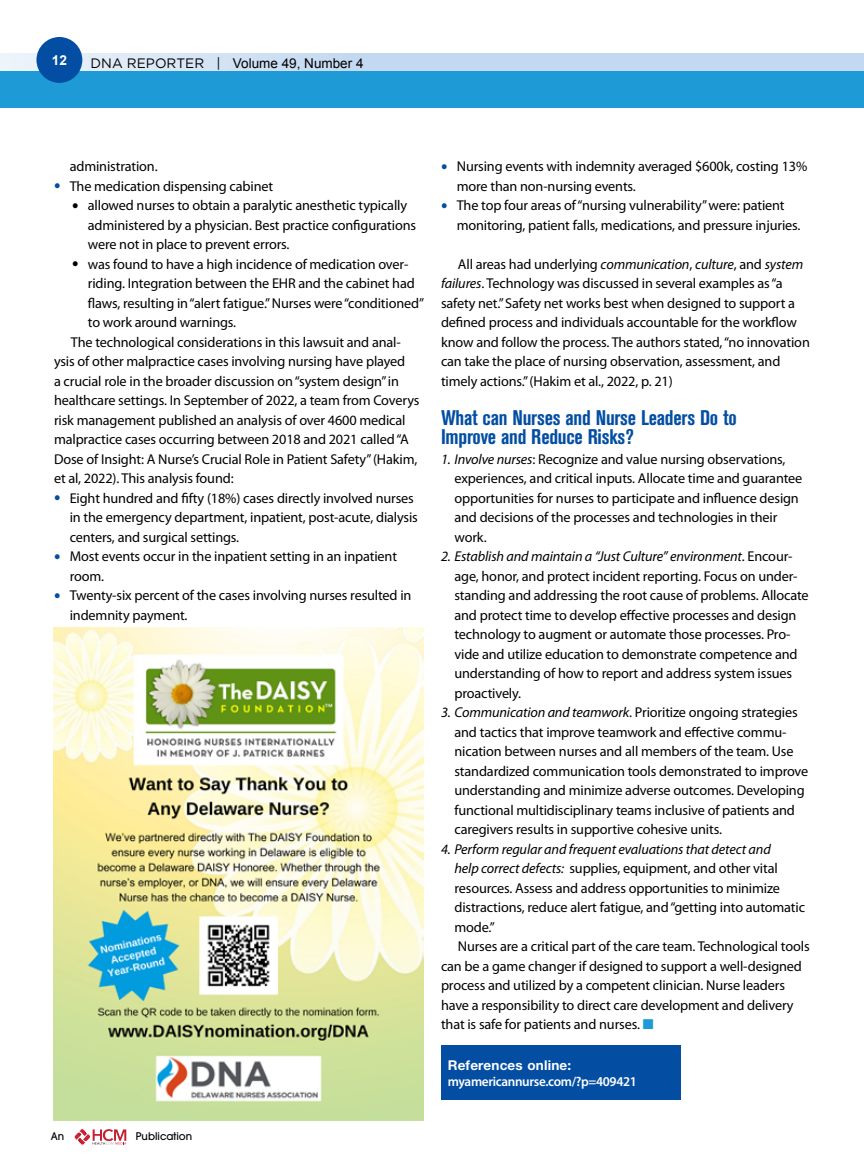
<style>
.page{position:relative;width:864px;height:1175px;background:#fff}
.page>*{position:absolute;margin:0;border:0;box-sizing:border-box;transform-origin:0 0}
.t1{font:700 condensed 21px/19.5px "Akzidenz Grotesk BE";letter-spacing:-.01em;color:#034ea2}
.t2{font:14.25px/19.5px "Myriad Pro";letter-spacing:-.01em;color:#000}
.t3{font:italic 14.25px "Myriad Pro";letter-spacing:-.01em;color:#000}
.t4{font:700 13.65px "Arial";color:#fff}
.t5{font:600 13.5px "Myriad Pro";letter-spacing:-.025em;color:#fff}
.t6{font:13.5px "Arial";color:#000}
.t7{font:700 13.5px "Helvetica Neue LT Std";letter-spacing:.015em;color:#fff}
.t8{font:500 10.5px "Avant Garde";color:#000}
.s1{font-family:"Gotham";font-size:13.65px}
.s2{font-size:24px;color:#034ea2}
.s3{font-size:24px}
.s4{font-style:italic}
.s5{color:#1e9ad6}
</style>
<div class="page">
<div style="left:0;top:71px;width:864px;height:36px;background:#1e9ad6"></div>
<svg style="left:0;top:53px;width:864px;height:18px;background:#caddf2"></svg>
<div style="left:36px;top:37px;width:46px;height:46px;background:#034ea2;border-radius:50%"></div>
<svg style="left:74px;top:1128px;width:52px;height:17px"></svg>
<div style="left:441px;top:1046px;width:240px;height:54px;background:#034ea2"></div>
<img style="left:54px;top:628px;width:370px;height:492px">
<hr style="left:863px;top:107px;width:1px;height:1067px;background:#f2f4e5">
<p class="t4" style="left:52px;top:51px;width:17px">12</p>
<p class="t6" style="left:91px;top:54px;width:274px"><span class="s1">DNA REPORTER |</span> Volume 49, Number 4</p>
<p class="t2" style="left:70px;top:157px;width:89px">administration.</p>
<p class="t2" style="left:54px;top:176px;width:221px"><span class="s2">•</span> The medication dispensing cabinet</p>
<p class="t2" style="left:88px;top:196px;width:330px;text-indent:-16px"><span class="s3">•</span> allowed nurses to obtain a paralytic anesthetic typically administered by a physician. Best practice configurations were not in place to prevent errors.</p>
<p class="t2" style="left:72px;top:254px;width:338px"><span class="s3">•</span> was found to have a high incidence of medication over-</p>
<p class="t2" style="left:88px;top:274px;width:328px">riding. Integration between the EHR and the cabinet had</p>
<p class="t2" style="left:88px;top:293px;width:338px">flaws, resulting in “alert fatigue.” Nurses were “conditioned”</p>
<p class="t2" style="left:88px;top:313px;width:150px">to work around warnings.</p>
<p class="t2" style="left:71px;top:332px;width:331px">The technological considerations in this lawsuit and anal-</p>
<p class="t2" style="left:54px;top:352px;width:353px">ysis of other malpractice cases involving nursing have played</p>
<p class="t2" style="left:54px;top:371px;width:347px">a crucial role in the broader discussion on “system design” in</p>
<p class="t2" style="left:54px;top:391px;width:367px">healthcare settings. In September of 2022, a team from Coverys</p>
<p class="t2" style="left:54px;top:410px;width:353px">risk management published an analysis of over 4600 medical</p>
<p class="t2" style="left:54px;top:430px;width:357px">malpractice cases occurring between 2018 and 2021 called “A</p>
<p class="t2" style="left:54px;top:449px;width:365px">Dose of Insight: A Nurse’s Crucial Role in Patient Safety” (Hakim,</p>
<p class="t2" style="left:54px;top:469px;width:181px">et al, 2022). This analysis found:</p>
<p class="t2" style="left:70px;top:488px;width:350px;text-indent:-16px"><span class="s2">•</span> Eight hundred and fifty (18%) cases directly involved nurses in the emergency department, inpatient, post-acute, dialysis centers, and surgical settings.</p>
<p class="t2" style="left:70px;top:547px;width:329px;text-indent:-16px"><span class="s2">•</span> Most events occur in the inpatient setting in an inpatient room.</p>
<p class="t2" style="left:70px;top:586px;width:343px;text-indent:-16px"><span class="s2">•</span> Twenty-six percent of the cases involving nurses resulted in indemnity payment.</p>
<p class="t2" style="left:457px;top:157px;width:352px;text-indent:-16px"><span class="s2">•</span> Nursing events with indemnity averaged $600k, costing 13% more than non-nursing events.</p>
<p class="t2" style="left:457px;top:196px;width:345px;text-indent:-16px"><span class="s2">•</span> The top four areas of “nursing vulnerability” were: patient monitoring, patient falls, medications, and pressure injuries.</p>
<p class="t2" style="left:441px;top:254px;width:370px;text-indent:17px">All areas had underlying <span class="s4">communication</span>, <span class="s4">culture</span>, and <span class="s4">system failures</span>. Technology was discussed in several examples as “a safety net.” Safety net works best when designed to support a defined process and individuals accountable for the workflow know and follow the process. The authors stated, “no innovation can take the place of nursing observation, assessment, and timely actions.” (Hakim et al., 2022, p. 21)</p>
<h1 class="t1" style="left:441px;top:408px;width:297px">What can Nurses and Nurse Leaders Do to<br>Improve and Reduce Risks?</h1>
<p class="t2" style="left:454px;top:449px;width:349px;text-indent:-13px"><span class="s4">1. Involve nurses</span>: Recognize and value nursing observations, experiences, and critical inputs. Allocate time and guarantee opportunities for nurses to participate and influence design and decisions of the processes and technologies in their work.</p>
<p class="t2" style="left:454px;top:547px;width:356px;text-indent:-13px"><span class="s4">2. Establish and maintain a “Just Culture” environment</span>. Encour&shy;age, honor, and protect incident reporting. Focus on under&shy;standing and addressing the root cause of problems. Allocate and protect time to develop effective processes and design technology to augment or automate those processes. Pro&shy;vide and utilize education to demonstrate competence and understanding of how to report and address system issues proactively.</p>
<p class="t2" style="left:454px;top:703px;width:355px;text-indent:-13px"><span class="s4">3. Communication and teamwork</span>. Prioritize ongoing strategies and tactics that improve teamwork and effective commu&shy;nication between nurses and all members of the team. Use standardized communication tools demonstrated to improve understanding and minimize adverse outcomes. Developing functional multidisciplinary teams inclusive of patients and caregivers results in supportive cohesive units.</p>
<p class="t3" style="left:441px;top:841px;width:331px">4. Perform regular and frequent evaluations that detect and</p>
<p class="t2" style="left:454px;top:859px;width:325px"><span class="s4">help correct defects:</span> supplies, equipment, and other vital</p>
<p class="t2" style="left:454px;top:878px;width:327px">resources. Assess and address opportunities to minimize</p>
<p class="t2" style="left:454px;top:898px;width:352px">distractions, reduce alert fatigue, and “getting into automatic</p>
<p class="t2" style="left:454px;top:917px;width:42px">mode.”</p>
<p class="t2" style="left:458px;top:937px;width:353px">Nurses are a critical part of the care team. Technological tools</p>
<p class="t2" style="left:441px;top:956px;width:362px">can be a game changer if designed to support a well-designed</p>
<p class="t2" style="left:441px;top:976px;width:345px">process and utilized by a competent clinician. Nurse leaders</p>
<p class="t2" style="left:441px;top:995px;width:354px">have a responsibility to direct care development and delivery</p>
<p class="t2" style="left:441px;top:1015px;width:213px">that is safe for patients and nurses. <span class="s5">■</span></p>
<p class="t7" style="left:448px;top:1056px;width:125px">References online:</p>
<p class="t5" style="left:448px;top:1074px;width:191px">myamericannurse.com/?p=409421</p>
<p class="t8" style="left:51px;top:1129px;width:15px">An</p>
<p class="t8" style="left:136px;top:1129px;width:58px">Publication</p>
</div>
